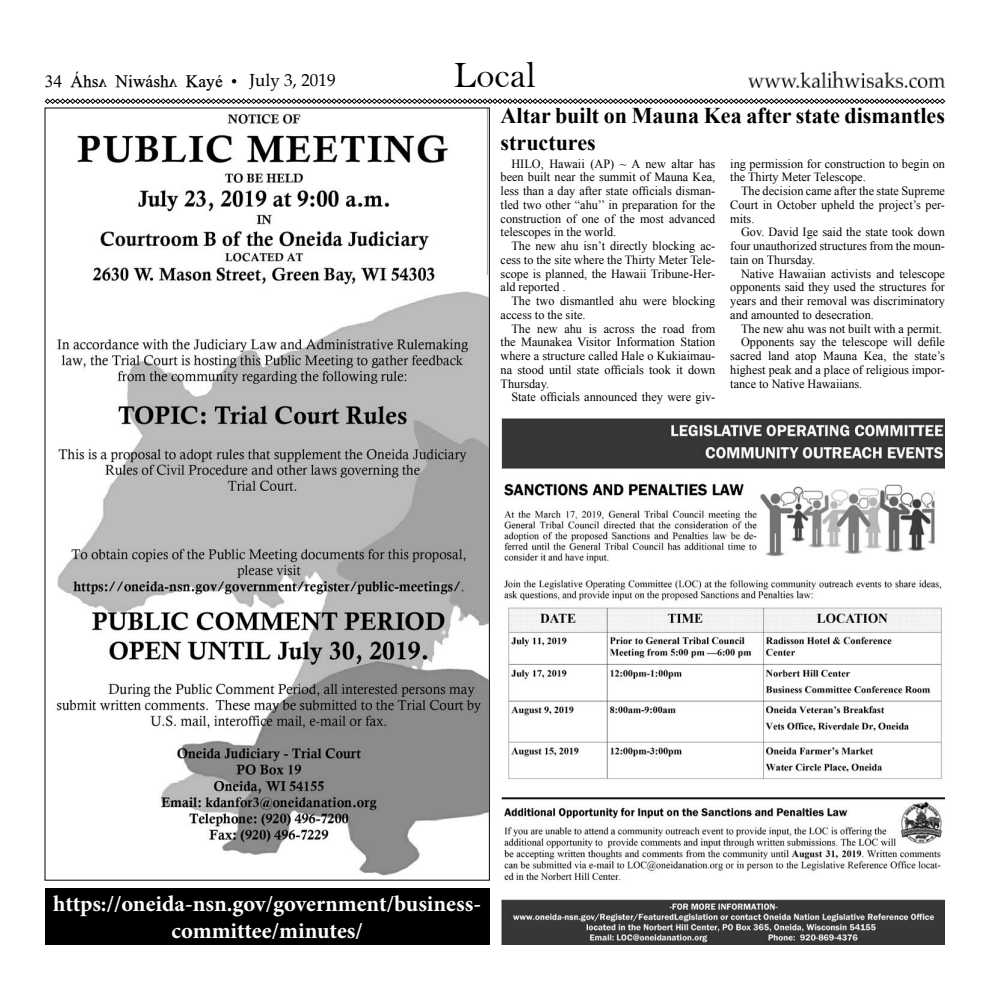
<style>
.page{position:relative;width:990px;height:990px;background:#fff}
.page>*{position:absolute;margin:0;border:0;box-sizing:border-box;transform-origin:0 0}
.t1{font:37.5px "Bell";color:#000}
.t2{font:700 22.5px/27px "Minion Pro";color:#fff;text-align:center}
.t3{font:700 22.5px/27px "Times New Roman";color:#000}
.t4{font:17.5px "Oneida";color:#000}
.t5{font:12.5px/13.8px "Times New Roman";color:#000;text-align:justify}
.s1{font-family:"Palatino"}
</style>
<div class="page">
<div style="left:45px;top:888px;width:444px;height:57px;background:#000"></div>
<img style="left:748px;top:72px;width:197px;height:15px">
<svg style="left:45px;top:98px;width:900px;height:6px"></svg>
<img style="left:56px;top:110px;width:432px;height:766px">
<img style="left:501px;top:418px;width:444px;height:527px">
<h3 class="t4" style="left:45px;top:71px;width:293px">34 Áhs&lt; Niw@sh&lt; Kay# • <span class="s1">July 3, 2019</span></h3>
<h1 class="t1" style="left:454px;top:53px;width:84px">Local</h1>
<h2 class="t3" style="left:501px;top:102px;width:446px">Altar built on Mauna Kea after state dismantles structures</h2>
<p class="t5" style="left:501px;top:156px;width:216px;text-indent:11px">HILO, Hawaii (AP) ~ A new altar has been built near the summit of Mauna Kea, less than a day after state officials disman&shy;tled two other “ahu’’ in preparation for the construction of one of the most advanced telescopes in the world.</p>
<p class="t5" style="left:501px;top:239px;width:216px;text-indent:11px">The new ahu isn’t directly blocking ac&shy;cess to the site where the Thirty Meter Tele&shy;scope is planned, the Hawaii Tribune-Her&shy;ald reported .</p>
<p class="t5" style="left:501px;top:294px;width:216px;text-indent:11px">The two dismantled ahu were blocking access to the site.</p>
<p class="t5" style="left:501px;top:321px;width:216px;text-indent:11px">The new ahu is across the road from the Maunakea Visitor Information Station where a structure called Hale o Kukiaimau&shy;na stood until state officials took it down Thursday.</p>
<p class="t5" style="left:511px;top:390px;width:205px">State officials announced they were giv-</p>
<p class="t5" style="left:730px;top:156px;width:216px">ing permission for construction to begin on the Thirty Meter Telescope.</p>
<p class="t5" style="left:730px;top:184px;width:216px;text-indent:11px">The decision came after the state Supreme Court in October upheld the project’s per&shy;mits.</p>
<p class="t5" style="left:730px;top:225px;width:216px;text-indent:11px">Gov. David Ige said the state took down four unauthorized structures from the moun&shy;tain on Thursday.</p>
<p class="t5" style="left:730px;top:266px;width:216px;text-indent:11px">Native Hawaiian activists and telescope opponents said they used the structures for years and their removal was discriminatory and amounted to desecration.</p>
<p class="t5" style="left:741px;top:321px;width:203px">The new ahu was not built with a permit.</p>
<p class="t5" style="left:741px;top:335px;width:205px">Opponents say the telescope will defile</p>
<p class="t5" style="left:730px;top:349px;width:216px">sacred land atop Mauna Kea, the state’s</p>
<p class="t5" style="left:730px;top:363px;width:216px">highest peak and a place of religious impor-</p>
<p class="t5" style="left:730px;top:376px;width:133px">tance to Native Hawaiians.</p>
<h2 class="t2" style="left:53px;top:890px;width:429px">https://oneida-nsn.gov/government/business&shy;committee/minutes/</h2>
</div>
